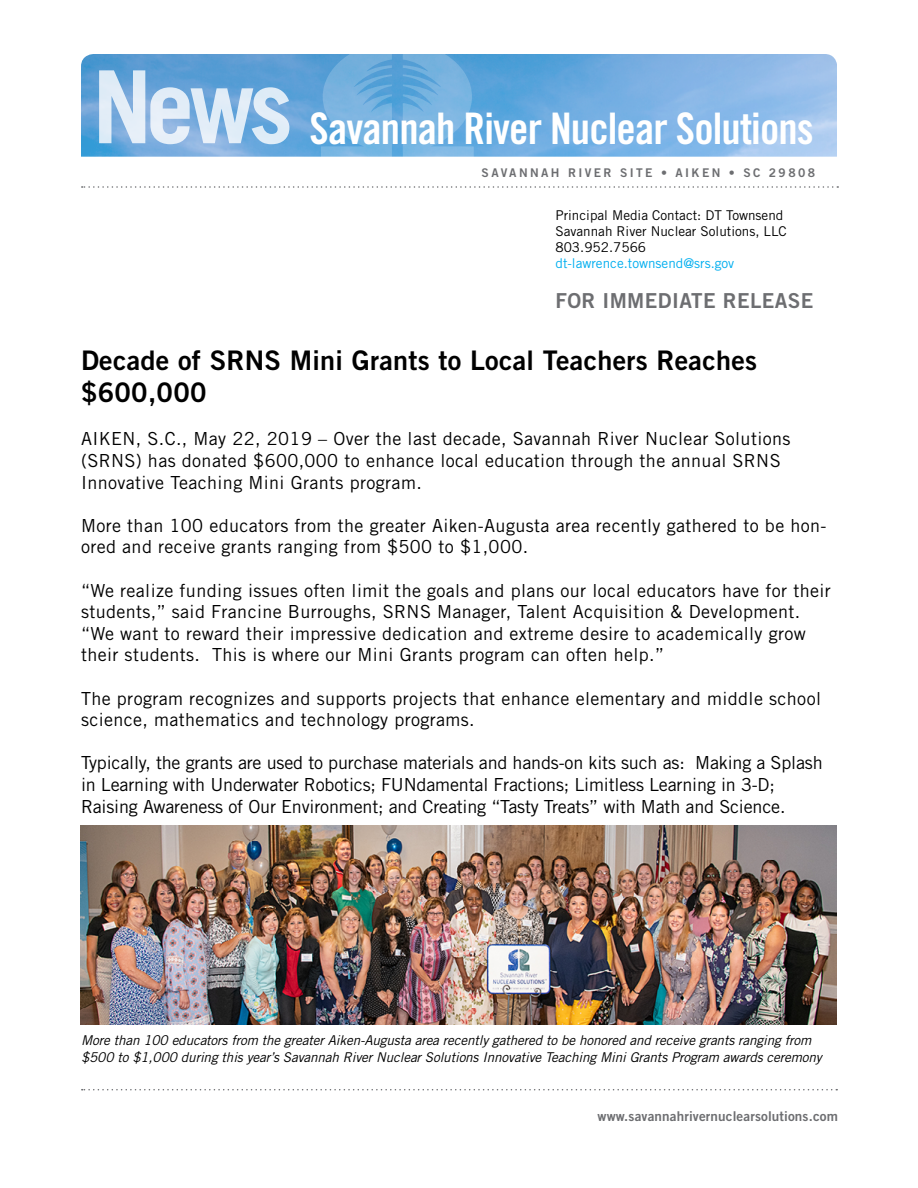
<style>
.page{position:relative;width:918px;height:1188px;background:#fff}
.page>*{position:absolute;margin:0;border:0;box-sizing:border-box;transform-origin:0 0}
.t1{font:43.5px "Trade Gothic LT Std Bd Cn 20";letter-spacing:-.02em;color:#fff}
.t2{font:27px/32.4px "Trade Gothic LT Std Bd 2";letter-spacing:.01em;color:#000}
.t3{font:20.7px "Trade Gothic LT Std Bd 2";letter-spacing:.02em;color:#6d6e71}
.t4{font:18px/21.6px "Trade Gothic LT Std";letter-spacing:.02em;color:#000}
.t5{font:18px/21.6px "Trade Gothic LT Std";letter-spacing:-.01em;color:#000}
.t6{font:italic 13.5px/16.2px "Trade Gothic LT Std";letter-spacing:-.01em;color:#000}
.t7{font:13.5px/16.2px "Trade Gothic LT Std";color:#000}
.t8{font:13.5px "Trade Gothic LT Std Bd 2";letter-spacing:.01em;color:#6d6e71}
.t9{font:13.5px "Trade Gothic LT Std";color:#00aeef}
.t10{font:12px "Trade Gothic LT Std Bd 2";letter-spacing:.2em;color:#6d6e71}
</style>
<div class="page">
<img style="left:81px;top:54px;width:756px;height:103px">
<svg style="left:321px;top:54px;width:71px;height:103px;background:#6eaedd"></svg>
<svg style="left:403px;top:54px;width:71px;height:103px;background:#71b0df"></svg>
<svg style="left:99px;top:70px;width:190px;height:74px;background:#a7c9e8"></svg>
<svg style="left:82px;top:1089px;width:755px;height:1px"></svg>
<svg style="left:82px;top:186px;width:756px;height:2px"></svg>
<img style="left:80px;top:825px;width:756px;height:200px">
<h1 class="t1" style="left:310px;top:102px;width:506px">Savannah River Nuclear Solutions</h1>
<p class="t10" style="left:482px;top:165px;width:335px">SAVANNAH RIVER SITE • AIKEN • SC 29808</p>
<p class="t7" style="left:555px;top:207px;width:233px">Principal Media Contact: DT Townsend<br>Savannah River Nuclear Solutions, LLC<br>803.952.7566</p>
<p class="t9" style="left:555px;top:255px;width:180px">dt-lawrence.townsend@srs.gov</p>
<p class="t3" style="left:555px;top:288px;width:260px">FOR IMMEDIATE RELEASE</p>
<h2 class="t2" style="left:81px;top:343px;width:678px">Decade of SRNS Mini Grants to Local Teachers Reaches $600,000</h2>
<p class="t4" style="left:81px;top:428px;width:711px">AIKEN, S.C., May 22, 2019 – Over the last decade, Savannah River Nuclear Solutions (SRNS) has donated $600,000 to enhance local education through the annual SRNS<br>Innovative Teaching Mini Grants program.</p>
<p class="t4" style="left:81px;top:514px;width:747px">More than 100 educators from the greater Aiken-Augusta area recently gathered to be hon&shy;ored and receive grants ranging from $500 to $1,000.</p>
<p class="t4" style="left:81px;top:579px;width:751px">“We realize funding issues often limit the goals and plans our local educators have for their students,” said Francine Burroughs, SRNS Manager, Talent Acquisition &amp; Development. “We want to reward their impressive dedication and extreme desire to academically grow their students. This is where our Mini Grants program can often help.”</p>
<p class="t4" style="left:81px;top:687px;width:742px">The program recognizes and supports projects that enhance elementary and middle school science, mathematics and technology programs.</p>
<p class="t5" style="left:81px;top:752px;width:743px">Typically, the grants are used to purchase materials and hands-on kits such as: Making a Splash in Learning with Underwater Robotics; FUNdamental Fractions; Limitless Learning in 3-D;<br>Raising Awareness of Our Environment; and Creating “Tasty Treats” with Math and Science.</p>
<p class="t6" style="left:81px;top:1033px;width:742px">More than 100 educators from the greater Aiken-Augusta area recently gathered to be honored and receive grants ranging from $500 to $1,000 during this year’s Savannah River Nuclear Solutions Innovative Teaching Mini Grants Program awards ceremony</p>
<p class="t8" style="left:598px;top:1107px;width:242px">www.savannahrivernuclearsolutions.com</p>
</div>
